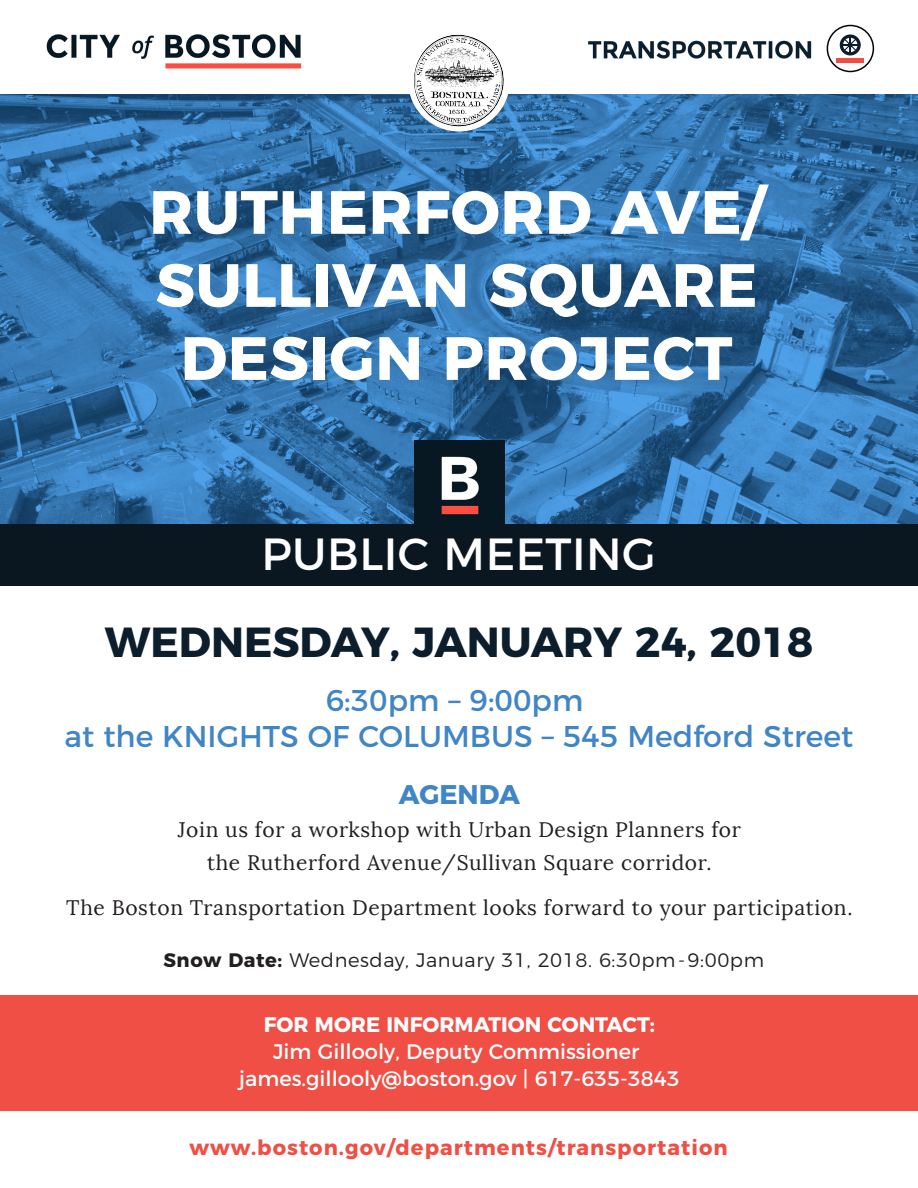
<style>
.page{position:relative;width:918px;height:1188px;background:#fff}
.page>*{position:absolute;margin:0;border:0;box-sizing:border-box;transform-origin:0 0}
.t1{font:700 60.9px/73.1px "Montserrat";letter-spacing:.01em;color:#fff;text-align:center}
.t2{font:45px "Montserrat";letter-spacing:.01em;color:#fff}
.t3{font:700 42px "Montserrat";color:#0c1d2c}
.t4{font:30px/36px "Montserrat";color:#4085c6;text-align:center}
.t5{font:700 27px "Montserrat";color:#4085c6}
.t6{font:21px/33px "Lora";letter-spacing:.03em;color:#231f20;text-align:center}
.t7{font:21px/27px "Montserrat";color:#fff;text-align:center}
.t8{font:700 21px "Montserrat";letter-spacing:.05em;color:#ef4f44}
.t9{font:700 21px "Montserrat";color:#fff}
.t10{font:300 19.5px "Montserrat";letter-spacing:.03em;color:#231f20}
.s1{font-weight:700}
</style>
<div class="page">
<img style="left:0;top:94px;width:918px;height:430px">
<div style="left:0;top:995px;width:918px;height:116px;background:#ef4f44"></div>
<div style="left:0;top:524px;width:918px;height:62px;background:#0a1720"></div>
<div style="left:408px;top:30px;width:102px;height:102px;background:#fff;border-radius:50%"></div>
<img style="left:46px;top:34px;width:256px;height:35px">
<img style="left:414px;top:35px;width:90px;height:91px">
<img style="left:588px;top:40px;width:224px;height:19px">
<div style="left:827px;top:25px;width:47px;height:47px;border:2px solid #040503;border-radius:50%"></div>
<div style="left:837px;top:58px;width:27px;height:5px;background:#ef4e45"></div>
<svg style="left:840px;top:34px;width:21px;height:21px"></svg>
<img style="left:414px;top:440px;width:90px;height:84px">
<h1 class="t1" style="left:149px;top:171px;width:616px">RUTHERFORD AVE/<br>SULLIVAN SQUARE<br>DESIGN PROJECT</h1>
<h2 class="t2" style="left:262px;top:518px;width:396px">PUBLIC MEETING</h2>
<h3 class="t3" style="left:105px;top:607px;width:710px">WEDNESDAY, JANUARY 24, 2018</h3>
<h3 class="t4" style="left:65px;top:680px;width:790px">6:30pm – 9:00pm<br>at the KNIGHTS OF COLUMBUS – 545 Medford Street</h3>
<p class="t5" style="left:399px;top:772px;width:122px">AGENDA</p>
<p class="t6" style="left:178px;top:813px;width:565px">Join us for a workshop with Urban Design Planners for the Rutherford Avenue/Sullivan Square corridor.</p>
<p class="t6" style="left:66px;top:891px;width:788px">The Boston Transportation Department looks forward to your participation.</p>
<p class="t10" style="left:163px;top:945px;width:602px"><span class="s1">Snow Date:</span> Wednesday, January 31, 2018. 6:30pm-9:00pm</p>
<p class="t9" style="left:264px;top:1007px;width:393px">FOR MORE INFORMATION CONTACT:</p>
<p class="t7" style="left:239px;top:1036px;width:442px">Jim Gillooly, Deputy Commissioner james.gillooly@boston.gov | 617-635-3843</p>
<p class="t8" style="left:189px;top:1131px;width:540px">www.boston.gov/departments/transportation</p>
</div>
